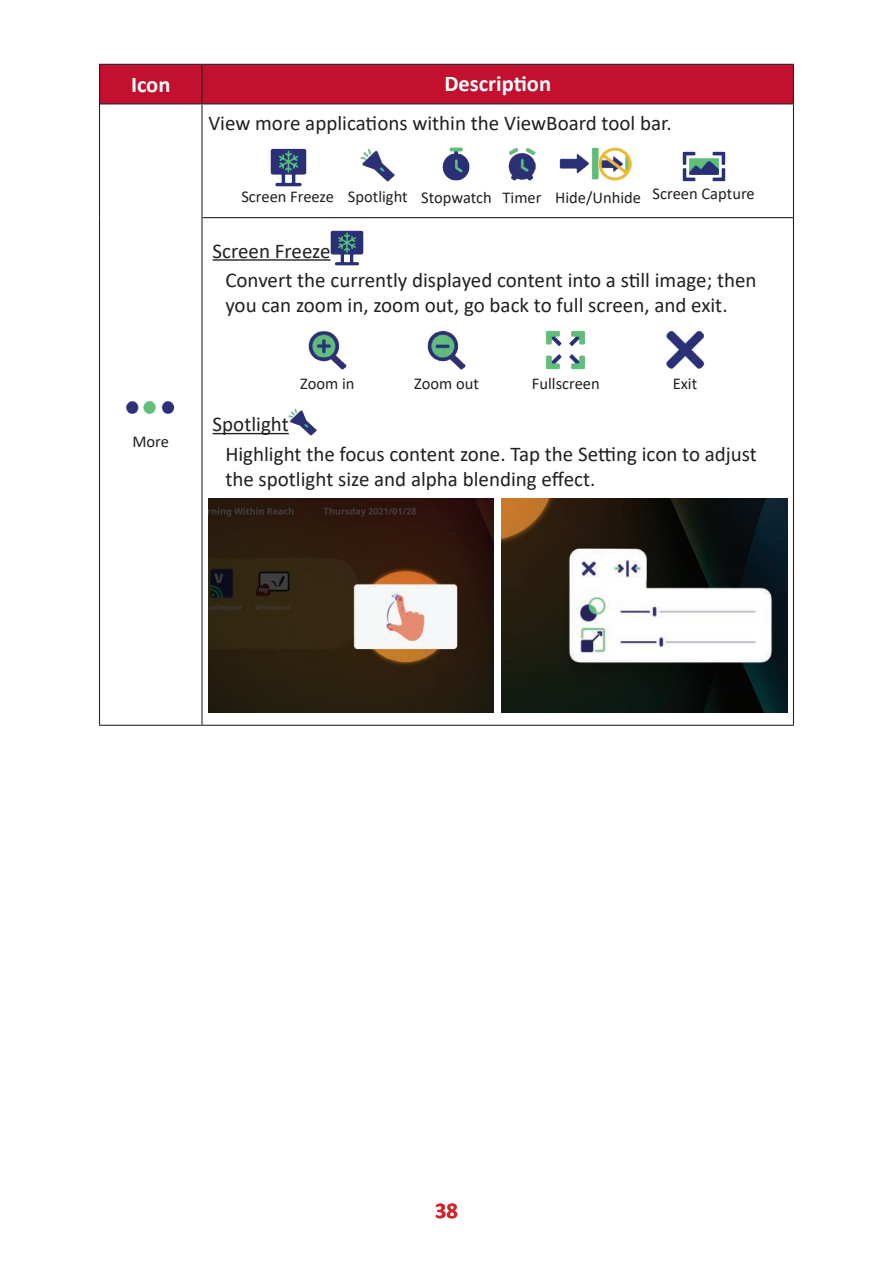
<style>
.page{position:relative;width:893px;height:1263px;background:#fff}
.page>*{position:absolute;margin:0;border:0;box-sizing:border-box;transform-origin:0 0}
.t1{font:700 22.5px "Calibri";color:#fff}
.t2{font:700 22.5px "Calibri";color:#d1232a}
.t3{font:21px/29.4px "Calibri";color:#231f20}
.t4{font:16.5px "Calibri";color:#231f20}
</style>
<div class="page">
<div style="left:100px;top:64px;width:693px;height:39px;background:#c3102f"></div>
<hr style="left:99px;top:65px;width:1px;height:39px;background:#231f20">
<hr style="left:203px;top:64px;width:591px;height:1px;background:#231f20">
<hr style="left:793px;top:65px;width:1px;height:38px;background:#231f20">
<hr style="left:99px;top:104px;width:1px;height:114px;background:#231f20">
<hr style="left:203px;top:103px;width:591px;height:1px;background:#231f20">
<hr style="left:201px;top:104px;width:2px;height:114px;background:#231f20">
<hr style="left:793px;top:104px;width:1px;height:114px;background:#231f20">
<hr style="left:99px;top:218px;width:1px;height:507px;background:#231f20">
<hr style="left:201px;top:218px;width:2px;height:507px;background:#231f20">
<hr style="left:793px;top:218px;width:1px;height:507px;background:#231f20">
<hr style="left:99px;top:725px;width:103px;height:1px;background:#231f20">
<hr style="left:202px;top:725px;width:592px;height:1px;background:#231f20">
<hr style="left:99px;top:64px;width:103px;height:1px;background:#231f20">
<hr style="left:201px;top:65px;width:2px;height:38px;background:#231f20">
<hr style="left:100px;top:103px;width:103px;height:1px;background:#231f20">
<hr style="left:202px;top:217px;width:591px;height:1px;background:#231f20">
<img style="left:126px;top:401px;width:49px;height:13px">
<img style="left:270px;top:148px;width:36px;height:39px">
<img style="left:361px;top:148px;width:34px;height:33px">
<img style="left:442px;top:148px;width:28px;height:33px">
<img style="left:508px;top:148px;width:28px;height:33px">
<img style="left:559px;top:148px;width:72px;height:33px">
<img style="left:682px;top:152px;width:43px;height:30px">
<hr style="left:213px;top:259px;width:118px;height:2px;background:#231f20">
<hr style="left:213px;top:433px;width:76px;height:1px;background:#231f20">
<img style="left:331px;top:230px;width:32px;height:35px">
<img style="left:308px;top:330px;width:38px;height:39px">
<img style="left:428px;top:330px;width:37px;height:39px">
<img style="left:546px;top:330px;width:39px;height:39px">
<img style="left:666px;top:330px;width:39px;height:39px">
<img style="left:289px;top:408px;width:28px;height:27px">
<img style="left:208px;top:499px;width:286px;height:213px">
<img style="left:502px;top:499px;width:285px;height:213px">
<p class="t1" style="left:131px;top:69px;width:41px">Icon</p>
<p class="t1" style="left:444px;top:68px;width:108px">Description</p>
<p class="t3" style="left:208px;top:107px;width:465px">View more applications within the ViewBoard tool bar.</p>
<p class="t4" style="left:132px;top:430px;width:38px">More</p>
<p class="t4" style="left:241px;top:185px;width:515px">Screen Freeze Spotlight Stopwatch Timer Hide/Unhide Screen Capture</p>
<p class="t3" style="left:225px;top:235px;width:533px;text-indent:-13px">Screen Freeze<br>Convert the currently displayed content into a still image; then</p>
<p class="t3" style="left:225px;top:290px;width:504px">you can zoom in, zoom out, go back to full screen, and exit.</p>
<p class="t4" style="left:300px;top:372px;width:56px">Zoom in</p>
<p class="t4" style="left:414px;top:372px;width:66px">Zoom out</p>
<p class="t4" style="left:532px;top:372px;width:69px">Fullscreen</p>
<p class="t4" style="left:673px;top:372px;width:26px">Exit</p>
<p class="t3" style="left:225px;top:409px;width:533px;text-indent:-13px">Spotlight<br>Highlight the focus content zone. Tap the Setting icon to adjust</p>
<p class="t3" style="left:225px;top:464px;width:371px">the spotlight size and alpha blending effect.</p>
<p class="t2" style="left:435px;top:1194px;width:24px">38</p>
</div>
